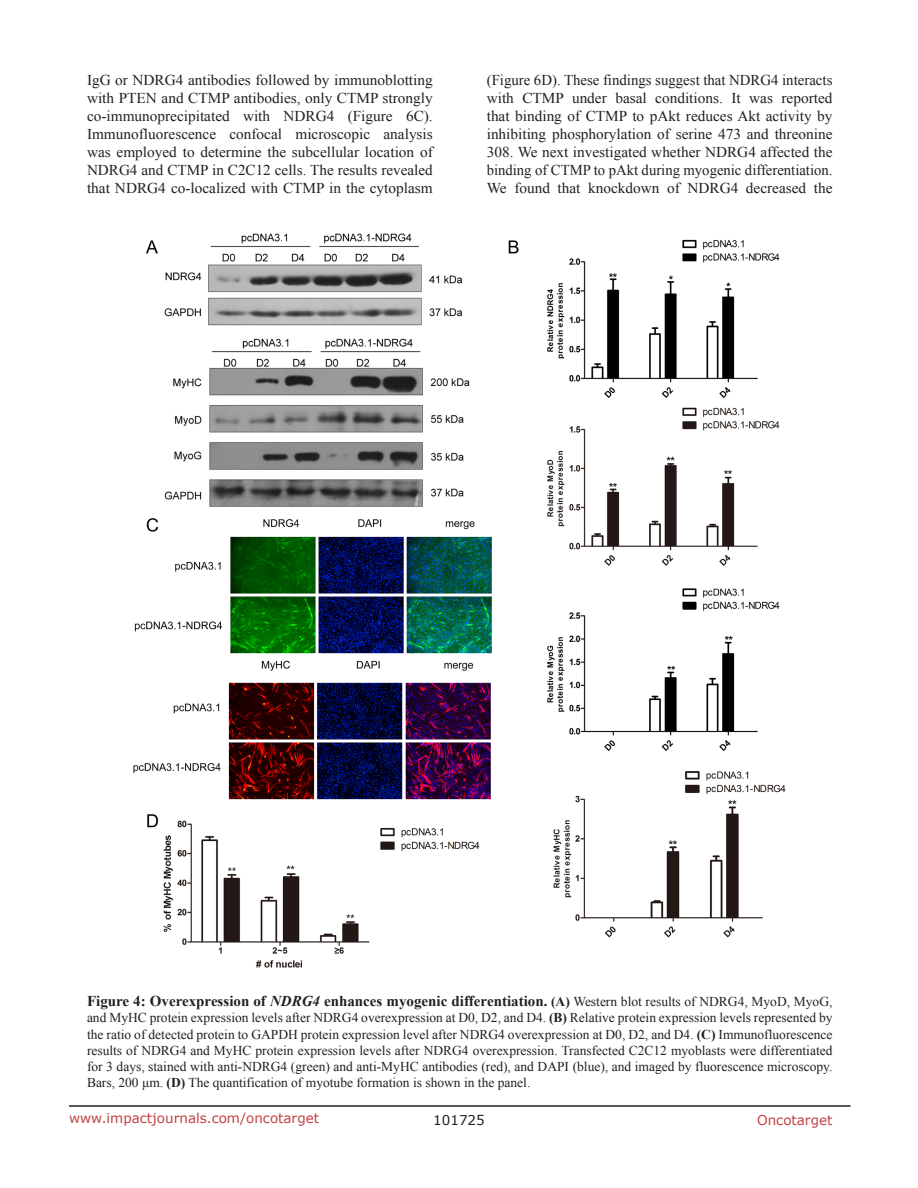
<style>
.page{position:relative;width:918px;height:1188px;background:#fff}
.page>*{position:absolute;margin:0;border:0;box-sizing:border-box;transform-origin:0 0}
.BodyText{font:15px/18px "Times New Roman";color:#231f20;text-align:justify}
.figuretext{font:700 15px "Times New Roman";color:#231f20}
.figuretext-2{font:13.5px/16.2px "Times New Roman";color:#231f20;text-align:justify}
.t1{font:13.5px "Verdana";color:#c24141}
.t2{font:13.5px "Verdana";color:#231f20}
.s1{font-style:italic}
.s2{font-size:13.5px}
.s3{font-weight:400;font-size:13.5px}
.s4{font-weight:700}
</style>
<div class="page">
<hr style="left:69px;top:1105px;width:781px;height:2px;background:#231f20">
<img style="left:133px;top:233px;width:653px;height:735px">
<p class="BodyText" style="left:87px;top:71px;width:347px">IgG or NDRG4 antibodies followed by immunoblotting with PTEN and CTMP antibodies, only CTMP strongly co-immunoprecipitated with NDRG4 (Figure 6C).<br>Immunofluorescence confocal microscopic analysis was employed to determine the subcellular location of NDRG4 and CTMP in C2C12 cells. The results revealed that NDRG4 co-localized with CTMP in the cytoplasm</p>
<p class="BodyText" style="left:487px;top:71px;width:347px">(Figure 6D). These findings suggest that NDRG4 interacts with CTMP under basal conditions. It was reported that binding of CTMP to pAkt reduces Akt activity by inhibiting phosphorylation of serine 473 and threonine 308. We next investigated whether NDRG4 affected the binding of CTMP to pAkt during myogenic differentiation.<br>We found that knockdown of NDRG4 decreased the</p>
<p class="figuretext" style="left:87px;top:991px;width:747px">Figure 4: Overexpression of <span class="s1">NDRG4</span> enhances myogenic differentiation. <span class="s2">(A)</span> <span class="s3">Western blot results of NDRG4, MyoD, MyoG,</span></p>
<p class="figuretext-2" style="left:87px;top:1010px;width:747px">and MyHC protein expression levels after NDRG4 overexpression at D0, D2, and D4. <span class="s4">(B)</span> Relative protein expression levels represented by the ratio of detected protein to GAPDH protein expression level after NDRG4 overexpression at D0, D2, and D4. <span class="s4">(C)</span> Immunofluorescence results of NDRG4 and MyHC protein expression levels after NDRG4 overexpression. Transfected C2C12 myoblasts were differentiated for 3 days, stained with anti-NDRG4 (green) and anti-MyHC antibodies (red), and DAPI (blue), and imaged by fluorescence microscopy.<br>Bars, 200 μm. <span class="s4">(D)</span> The quantification of myotube formation is shown in the panel.</p>
<p class="t1" style="left:69px;top:1109px;width:252px">www.impactjournals.com/oncotarget</p>
<p class="t2" style="left:433px;top:1111px;width:53px">101725</p>
<p class="t1" style="left:757px;top:1111px;width:77px">Oncotarget</p>
</div>
